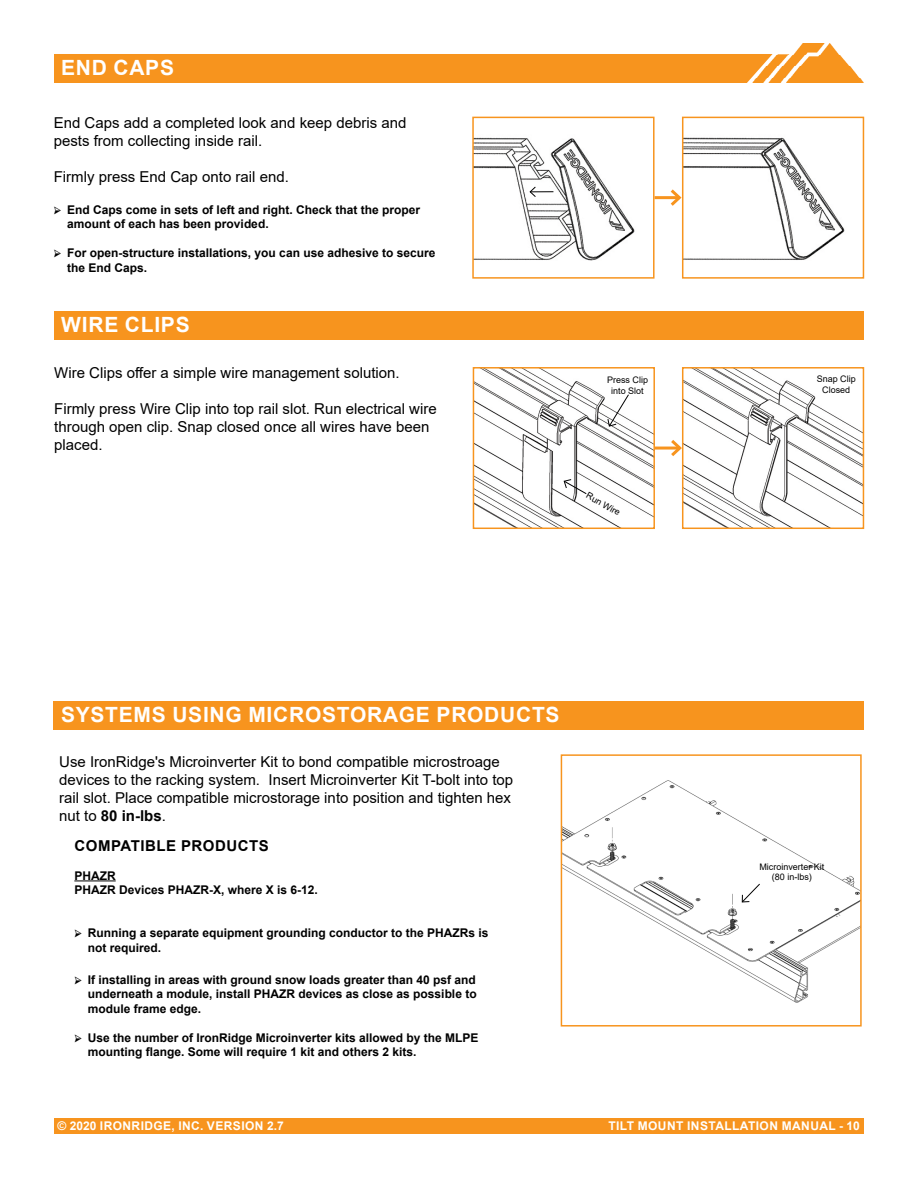
<style>
.page{position:relative;width:918px;height:1188px;background:#fff}
.page>*{position:absolute;margin:0;border:0;box-sizing:border-box;transform-origin:0 0}
.t1{font:700 21px "Arial";letter-spacing:.035em;color:#fff}
.t2{font:15px/18px "Arial";color:#000}
.t3{font:700 15px "Arial";letter-spacing:.035em;color:#000}
.t4{font:700 12px/14.4px "Arial";color:#000}
.t5{font:700 12px "Arial";letter-spacing:.035em;color:#fff}
.t6{font:9px/10.8px "Arial";color:#000;text-align:center}
.s1{font-family:"Minion Pro";font-size:13.5px}
.s2{font-weight:700}
</style>
<div class="page">
<img style="left:773px;top:44px;width:91px;height:39px">
<div style="left:472px;top:1118px;width:392px;height:16px;background:#f7941e"></div>
<div style="left:54px;top:1118px;width:441px;height:16px;background:#f7941e"></div>
<div style="left:54px;top:54px;width:719px;height:29px;background:#f7941e"></div>
<img style="left:475px;top:137px;width:160px;height:124px">
<div style="left:472px;top:117px;width:183px;height:162px;border:2px solid #f7941e"></div>
<img style="left:685px;top:137px;width:160px;height:123px">
<div style="left:682px;top:117px;width:182px;height:162px;border:2px solid #f7941e"></div>
<svg style="left:529px;top:186px;width:24px;height:12px"></svg>
<hr style="left:655px;top:196px;width:24px;height:3px;background:#f7941e">
<svg style="left:667px;top:186px;width:17px;height:23px"></svg>
<div style="left:54px;top:311px;width:810px;height:29px;background:#f7941e"></div>
<img style="left:476px;top:370px;width:176px;height:156px">
<div style="left:473px;top:367px;width:182px;height:162px;border:2px solid #f7941e"></div>
<svg style="left:563px;top:479px;width:24px;height:16px"></svg>
<img style="left:685px;top:370px;width:176px;height:156px">
<div style="left:682px;top:367px;width:182px;height:162px;border:2px solid #f7941e"></div>
<hr style="left:655px;top:447px;width:25px;height:3px;background:#f7941e">
<svg style="left:668px;top:437px;width:16px;height:22px"></svg>
<svg style="left:607px;top:394px;width:23px;height:33px"></svg>
<div style="left:54px;top:701px;width:810px;height:29px;background:#f7941e"></div>
<img style="left:564px;top:780px;width:295px;height:223px">
<div style="left:561px;top:754px;width:301px;height:273px;border:2px solid #f7941e"></div>
<svg style="left:741px;top:883px;width:20px;height:20px"></svg>
<hr style="left:74px;top:881px;width:42px;height:1px;background:#000">
<h1 class="t1" style="left:61px;top:53px;width:114px">END CAPS</h1>
<p class="t2" style="left:54px;top:113px;width:354px">End Caps add a completed look and keep debris and pests from collecting inside rail.</p>
<p class="t2" style="left:54px;top:167px;width:237px">Firmly press End Cap onto rail end.</p>
<p class="t4" style="left:67px;top:203px;width:354px;text-indent:-14px"><span class="s1">➢</span> End Caps come in sets of left and right. Check that the proper amount of each has been provided.</p>
<p class="t4" style="left:67px;top:246px;width:370px;text-indent:-14px"><span class="s1">➢</span> For open-structure installations, you can use adhesive to secure the End Caps.</p>
<h1 class="t1" style="left:61px;top:310px;width:130px">WIRE CLIPS</h1>
<p class="t2" style="left:54px;top:364px;width:347px">Wire Clips offer a simple wire management solution.</p>
<p class="t2" style="left:54px;top:400px;width:384px">Firmly press Wire Clip into top rail slot. Run electrical wire through open clip. Snap closed once all wires have been placed.</p>
<p class="t6" style="left:607px;top:374px;width:43px">Press Clip into Slot</p>
<p class="t6" style="left:590px;top:490px;width:39px;rotate:29deg">Run Wire</p>
<h1 class="t1" style="left:61px;top:700px;width:500px">SYSTEMS USING MICROSTORAGE PRODUCTS</h1>
<p class="t2" style="left:59px;top:753px;width:456px">Use IronRidge's Microinverter Kit to bond compatible microstroage devices to the racking system. Insert Microinverter Kit T-bolt into top rail slot. Place compatible microstorage into position and tighten hex nut to <span class="s2">80 in-lbs</span>.</p>
<p class="t3" style="left:75px;top:835px;width:196px">COMPATIBLE PRODUCTS</p>
<p class="t4" style="left:74px;top:868px;width:245px">PHAZR<br>PHAZR Devices PHAZR-X, where X is 6-12.</p>
<p class="t4" style="left:88px;top:926px;width:402px;text-indent:-14px"><span class="s1">➢</span> Running a separate equipment grounding conductor to the PHAZRs is not required.</p>
<p class="t4" style="left:88px;top:973px;width:390px;text-align:justify;text-indent:-14px"><span class="s1">➢</span> If installing in areas with ground snow loads greater than 40 psf and underneath a module, install PHAZR devices as close as possible to module frame edge.</p>
<p class="t4" style="left:88px;top:1030px;width:391px;text-indent:-14px"><span class="s1">➢</span> Use the number of IronRidge Microinverter kits allowed by the MLPE mounting flange. Some will require 1 kit and others 2 kits.</p>
<p class="t6" style="left:817px;top:373px;width:41px">Snap Clip<br>Closed</p>
<p class="t6" style="left:759px;top:861px;width:67px">Microinverter Kit (80 in-lbs)</p>
<p class="t5" style="left:58px;top:1117px;width:228px">© 2020 IRONRIDGE, INC. VERSION 2.7</p>
<p class="t5" style="left:608px;top:1117px;width:253px">TILT MOUNT INSTALLATION MANUAL - 10</p>
</div>
